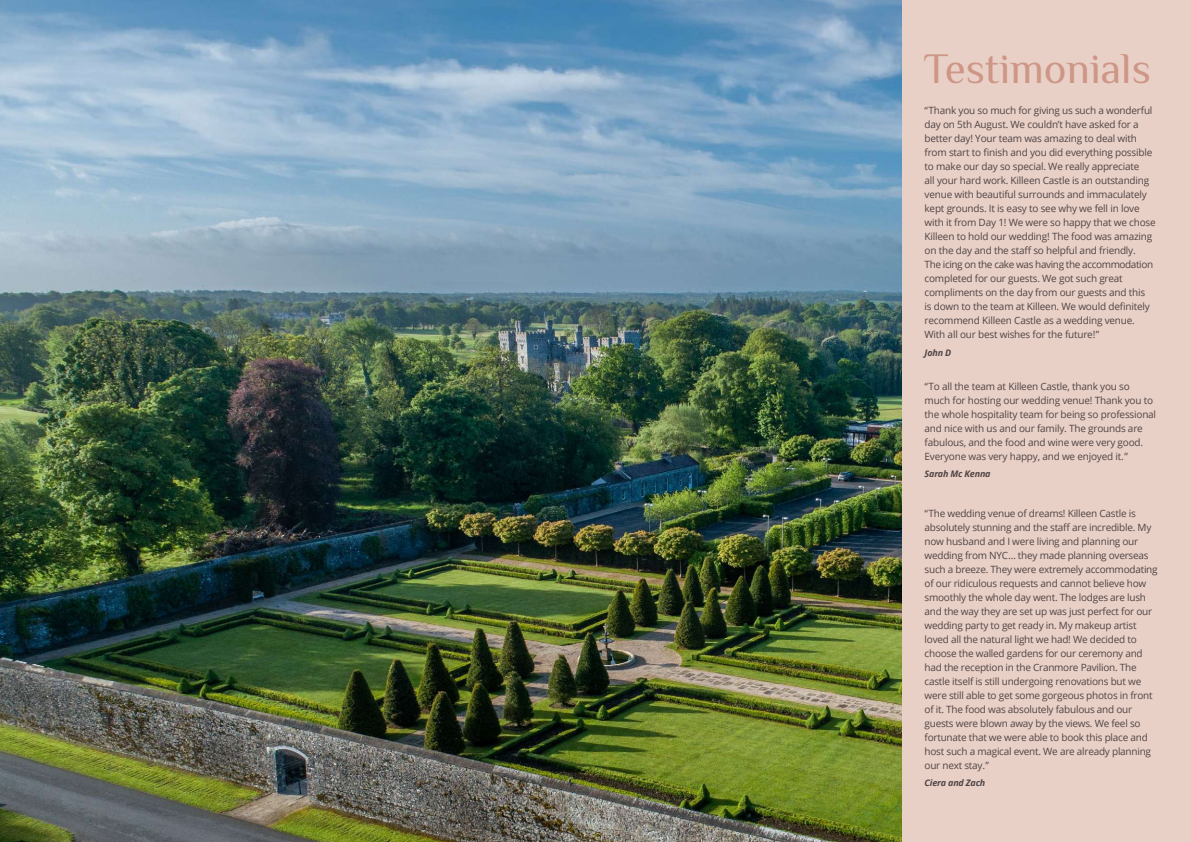
<style>
.page{position:relative;width:1191px;height:842px;background:#e9d0c7}
.page>*{position:absolute;margin:0;border:0;box-sizing:border-box;transform-origin:0 0}
.t1{font:43px "Philosopher";color:#ce9686}
.t2{font:10px/14px "Open Sans";letter-spacing:-.02em;color:#4f4444}
.t3{font:italic 700 9px "Open Sans";letter-spacing:-.02em;color:#4f4444}
</style>
<div class="page">
<img style="left:0;top:0;width:901px;height:842px">
<h1 class="t1" style="left:923px;top:41px;width:229px">Testimonials</h1>
<p class="t2" style="left:924px;top:103px;width:233px">“Thank you so much for giving us such a wonderful day on 5th August. We couldn’t have asked for a better day! Your team was amazing to deal with from start to finish and you did everything possible to make our day so special. We really appreciate<br>all your hard work. Killeen Castle is an outstanding venue with beautiful surrounds and immaculately kept grounds. It is easy to see why we fell in love with it from Day 1! We were so happy that we chose Killeen to hold our wedding! The food was amazing on the day and the staff so helpful and friendly.<br>The icing on the cake was having the accommodation completed for our guests. We got such great compliments on the day from our guests and this<br>is down to the team at Killeen. We would definitely recommend Killeen Castle as a wedding venue.<br>With all our best wishes for the future!”</p>
<p class="t3" style="left:924px;top:346px;width:28px">John D</p>
<p class="t2" style="left:924px;top:379px;width:233px">“To all the team at Killeen Castle, thank you so much for hosting our wedding venue! Thank you to the whole hospitality team for being so professional and nice with us and our family. The grounds are fabulous, and the food and wine were very good.<br>Everyone was very happy, and we enjoyed it.”</p>
<p class="t3" style="left:924px;top:468px;width:68px">Sarah Mc Kenna</p>
<p class="t2" style="left:924px;top:506px;width:235px">“The wedding venue of dreams! Killeen Castle is absolutely stunning and the staff are incredible. My now husband and I were living and planning our wedding from NYC… they made planning overseas such a breeze. They were extremely accommodating of our ridiculous requests and cannot believe how smoothly the whole day went. The lodges are lush and the way they are set up was just perfect for our wedding party to get ready in. My makeup artist loved all the natural light we had! We decided to choose the walled gardens for our ceremony and had the reception in the Cranmore Pavilion. The castle itself is still undergoing renovations but we were still able to get some gorgeous photos in front of it. The food was absolutely fabulous and our guests were blown away by the views. We feel so fortunate that we were able to book this place and host such a magical event. We are already planning our next stay.”</p>
<p class="t3" style="left:924px;top:777px;width:62px">Ciera and Zach</p>
</div>
